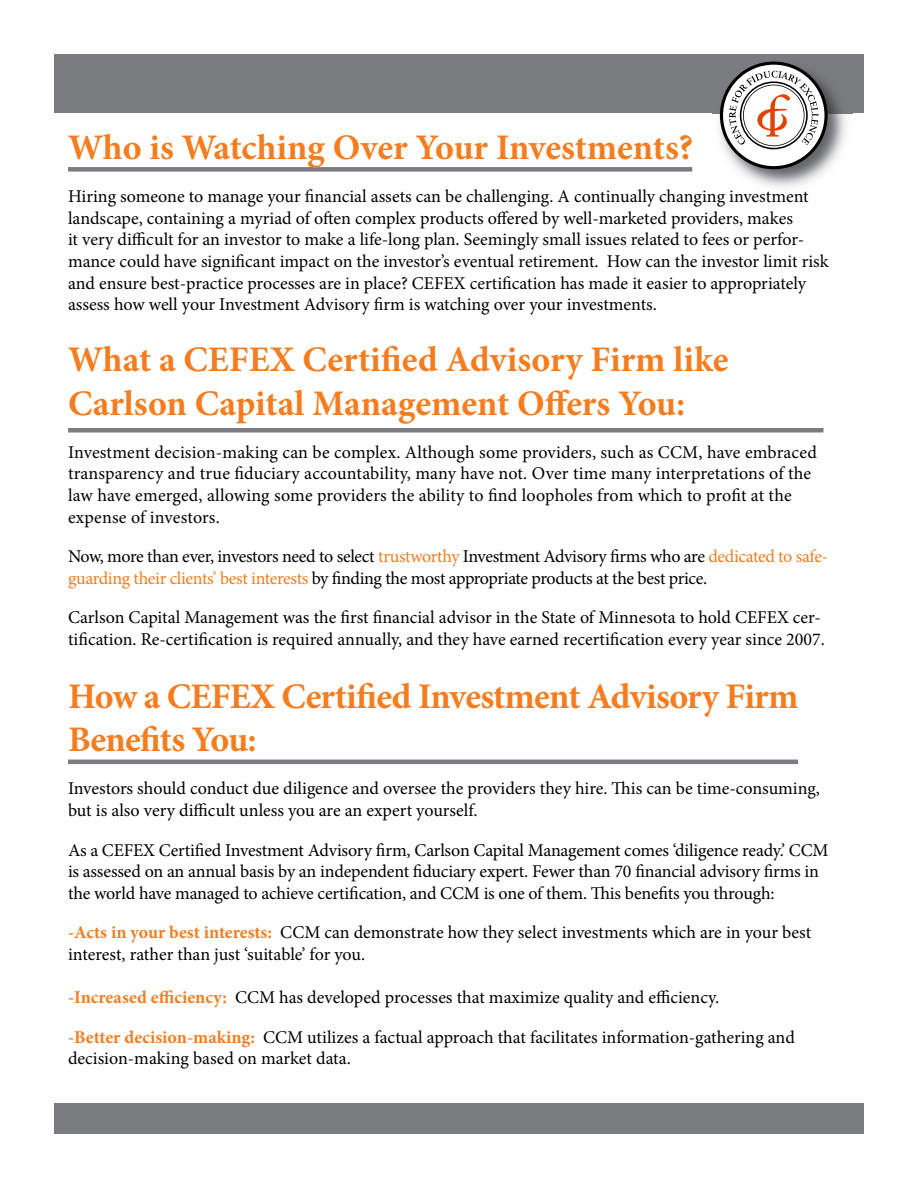
<style>
.page{position:relative;width:918px;height:1188px;background:#fff}
.page>*{position:absolute;margin:0;border:0;box-sizing:border-box;transform-origin:0 0}
.t1{font:700 36px/43.2px "Minion Pro";letter-spacing:-.005em;color:#f57d20}
.t2{font:18px/21.6px "Minion Pro";letter-spacing:-.005em;color:#000}
.t3{font:18px/21.6px "Minion Pro";letter-spacing:-.025em;color:#000}
.s1{color:#f57d20}
.s2{font-weight:700;color:#f57d20}
</style>
<div class="page">
<div style="left:54px;top:55px;width:810px;height:58px;background:#7b7c7f"></div>
<img style="left:712px;top:54px;width:141px;height:134px">
<img style="left:712px;top:55px;width:141px;height:58px">
<svg style="left:720px;top:62px;width:108px;height:107px"></svg>
<div style="left:54px;top:1104px;width:810px;height:30px;background:#7b7c7f"></div>
<div style="left:68px;top:167px;width:624px;height:5px;background:#7b7c7f"></div>
<div style="left:68px;top:428px;width:756px;height:5px;background:#7b7c7f"></div>
<hr style="left:68px;top:760px;width:730px;height:4px;background:#7b7c7f">
<h1 class="t1" style="left:68px;top:125px;width:627px">Who is Watching Over Your Investments?</h1>
<p class="t2" style="left:68px;top:186px;width:762px">Hiring someone to manage your financial assets can be challenging. A continually changing investment landscape, containing a myriad of often complex products offered by well-marketed providers, makes<br>it very difficult for an investor to make a life-long plan. Seemingly small issues related to fees or perfor&shy;mance could have significant impact on the investor’s eventual retirement. How can the investor limit risk and ensure best-practice processes are in place? CEFEX certification has made it easier to appropriately assess how well your Investment Advisory firm is watching over your investments.</p>
<h1 class="t1" style="left:68px;top:338px;width:662px">What a CEFEX Certified Advisory Firm like<br>Carlson Capital Management Offers You:</h1>
<p class="t2" style="left:68px;top:441px;width:750px">Investment decision-making can be complex. Although some providers, such as CCM, have embraced transparency and true fiduciary accountability, many have not. Over time many interpretations of the law have emerged, allowing some providers the ability to find loopholes from which to profit at the expense of investors.</p>
<p class="t3" style="left:68px;top:546px;width:762px">Now, more than ever, investors need to select <span class="s1">trustworthy</span> Investment Advisory firms who are <span class="s1">dedicated to safe&shy;guarding their clients’ best interests</span> by finding the most appropriate products at the best price.</p>
<p class="t2" style="left:68px;top:607px;width:758px">Carlson Capital Management was the first financial advisor in the State of Minnesota to hold CEFEX cer&shy;tification. Re-certification is required annually, and they have earned recertification every year since 2007.</p>
<h1 class="t1" style="left:68px;top:674px;width:732px">How a CEFEX Certified Investment Advisory Firm<br>Benefits You:</h1>
<p class="t2" style="left:68px;top:778px;width:754px">Investors should conduct due diligence and oversee the providers they hire. This can be time-consuming, but is also very difficult unless you are an expert yourself.</p>
<p class="t2" style="left:68px;top:839px;width:762px">As a CEFEX Certified Investment Advisory firm, Carlson Capital Management comes ‘diligence ready.’ CCM is assessed on an annual basis by an independent fiduciary expert. Fewer than 70 financial advisory firms in the world have managed to achieve certification, and CCM is one of them. This benefits you through:</p>
<p class="t2" style="left:68px;top:922px;width:745px"><span class="s2">-Acts in your best interests:</span> CCM can demonstrate how they select investments which are in your best interest, rather than just ‘suitable’ for you.</p>
<p class="t2" style="left:68px;top:978px;width:728px;line-height:39.6px"><span class="s2">-Increased efficiency:</span> CCM has developed processes that maximize quality and efficiency.<br><span class="s2">-Better decision-making:</span> CCM utilizes a factual approach that facilitates information-gathering and</p>
<p class="t2" style="left:68px;top:1048px;width:284px">decision-making based on market data.</p>
</div>
